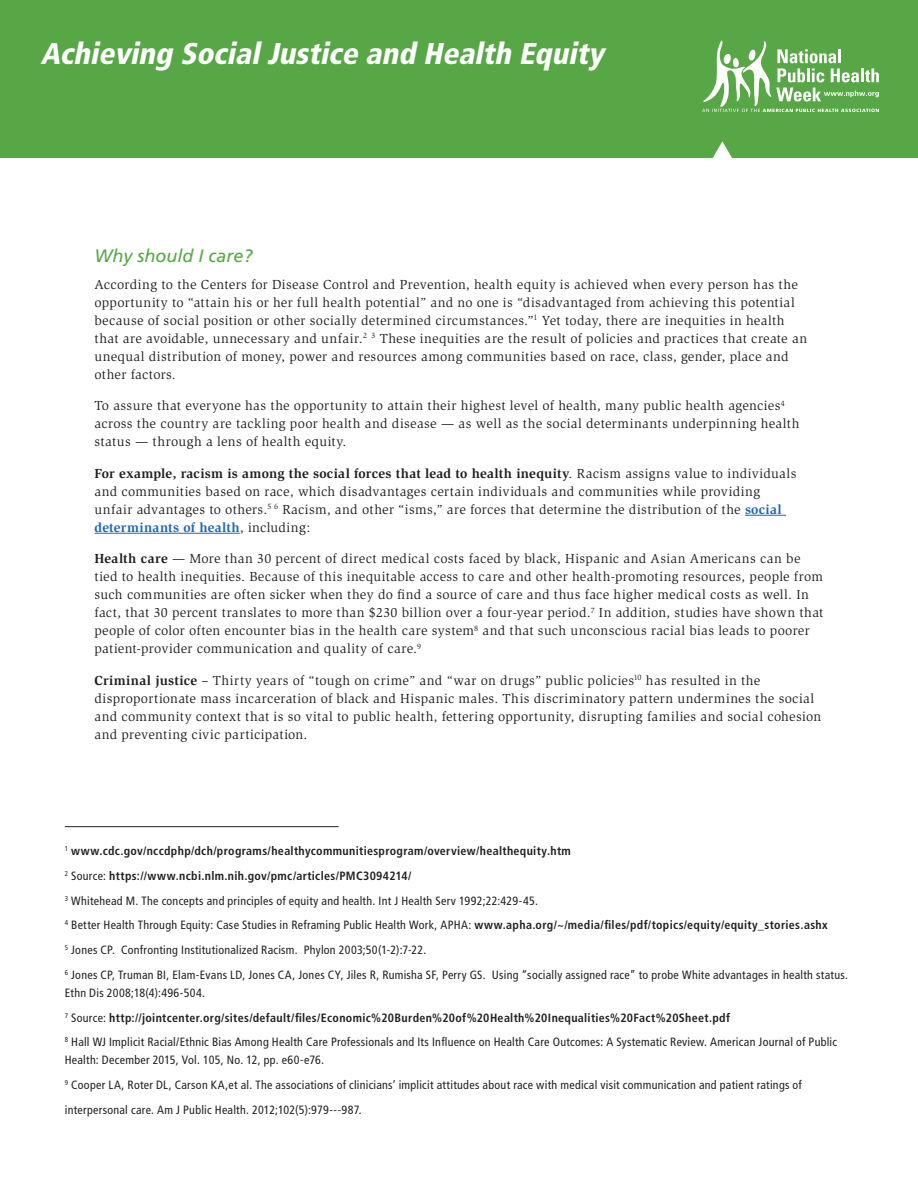
<style>
.page{position:relative;width:918px;height:1188px;background:#fff}
.page>*{position:absolute;margin:0;border:0;box-sizing:border-box;transform-origin:0 0}
.t1{font:italic 900 condensed 30px "Frutiger LT Std";color:#fff}
.t2{font:italic 18px "Frutiger LT Std";color:#58a746}
.t3{font:13.5px/18px "Slimbach";letter-spacing:.025em;color:#231f20}
.t4{font:condensed 12px/24.8px "Frutiger LT Std";letter-spacing:.02em;color:#231f20}
.s1{font-weight:700}
.s2{font-weight:700;color:#1f66b1}
</style>
<div class="page">
<hr style="left:745px;top:515px;width:41px;height:1px;background:#1f66b1">
<hr style="left:94px;top:533px;width:146px;height:1px;background:#1f66b1">
<div style="left:0;top:0;width:918px;height:158px;background:#58a746"></div>
<svg style="left:713px;top:141px;width:19px;height:17px"></svg>
<svg style="left:702px;top:41px;width:177px;height:71px"></svg>
<hr style="left:65px;top:826px;width:274px;height:1px;background:#231f20">
<h1 class="t1" style="left:40px;top:35px;width:572px">Achieving SocialJustice and Health Equity</h1>
<h2 class="t2" style="left:94px;top:245px;width:160px">Why should I care?</h2>
<p class="t3" style="left:94px;top:275px;width:714px">According to the Centers for Disease Control and Prevention, health equity is achieved when every person has the opportunity to “attain his or her full health potential” and no one is “disadvantaged from achieving this potential because of social position or other socially determined circumstances.”<sup>1</sup> Yet today, there are inequities in health that are avoidable, unnecessary and unfair.<sup>2</sup> <sup>3</sup> These inequities are the result of policies and practices that create an unequal distribution of money, power and resources among communities based on race, class, gender, place and other factors.</p>
<p class="t3" style="left:94px;top:397px;width:707px">To assure that everyone has the opportunity to attain their highest level of health, many public health agencies<sup>4 </sup>across the country are tackling poor health and disease — as well as the social determinants underpinning health status — through a lens of health equity.</p>
<p class="t3" style="left:95px;top:464px;width:703px"><span class="s1">For example, racism is among the social forces that lead to health inequity</span>. Racism assigns value to individuals and communities based on race, which disadvantages certain individuals and communities while providing unfair advantages to others.<sup>5</sup> <sup>6</sup> Racism, and other “isms,” are forces that determine the distribution of the <span class="s2">social determinants of health</span>, including:</p>
<p class="t3" style="left:94px;top:550px;width:731px"><span class="s1">Health care</span> — More than 30 percent of direct medical costs faced by black, Hispanic and Asian Americans can be tied to health inequities. Because of this inequitable access to care and other health-promoting resources, people from such communities are often sicker when they do find a source of care and thus face higher medical costs as well. In fact, that 30 percent translates to more than $230 billion over a four-year period.<sup>7</sup> In addition, studies have shown that people of color often encounter bias in the health care system<sup>8</sup> and that such unconscious racial bias leads to poorer patient-provider communication and quality of care.<sup>9</sup></p>
<p class="t3" style="left:94px;top:671px;width:728px"><span class="s1">Criminal justice</span> – Thirty years of “tough on crime” and “war on drugs” public policies<sup>10</sup> has resulted in the disproportionate mass incarceration of black and Hispanic males. This discriminatory pattern undermines the social and community context that is so vital to public health, fettering opportunity, disrupting families and social cohesion and preventing civic participation.</p>
<p class="t4" style="left:65px;top:839px;width:785px"><sup>1</sup> <span class="s1">www.cdc.gov/nccdphp/dch/programs/healthycommunitiesprogram/overview/healthequity.htm<br></span><sup>2</sup> Source: <span class="s1">https://www.ncbi.nlm.nih.gov/pmc/articles/PMC3094214/<br></span><sup>3</sup> Whitehead M. The concepts and principles of equity and health. Int J Health Serv 1992;22:429-45.<br><sup>4</sup> Better Health Through Equity: Case Studies in Reframing Public Health Work, APHA: <span class="s1">www.apha.org/~/media/files/pdf/topics/equity/equity_stories.ashx<br></span><sup>5</sup> Jones CP. Confronting Institutionalized Racism. Phylon 2003;50(1-2):7-22.<br><sup>6</sup> Jones CP, Truman BI, Elam-Evans LD, Jones CA, Jones CY, Jiles R, Rumisha SF, Perry GS. Using “socially assigned race” to probe White advantages in health status.</p>
<p class="t4" style="left:65px;top:980px;width:774px">Ethn Dis 2008;18(4):496-504.<br><sup>7</sup> Source: <span class="s1">http://jointcenter.org/sites/default/files/Economic%20Burden%20of%20Health%20Inequalities%20Fact%20Sheet.pdf<br></span><sup>8</sup> Hall WJ Implicit Racial/Ethnic Bias Among Health Care Professionals and Its Influence on Health Care Outcomes: A Systematic Review. American Journal of Public</p>
<p class="t4" style="left:65px;top:1048px;width:739px">Health: December 2015, Vol. 105, No. 12, pp. e60-e76.<br><sup>9</sup> Cooper LA, Roter DL, Carson KA,et al. The associations of clinicians’ implicit attitudes about race with medical visit communication and patient ratings of interpersonal care. Am J Public Health. 2012;102(5):979---987.</p>
</div>
